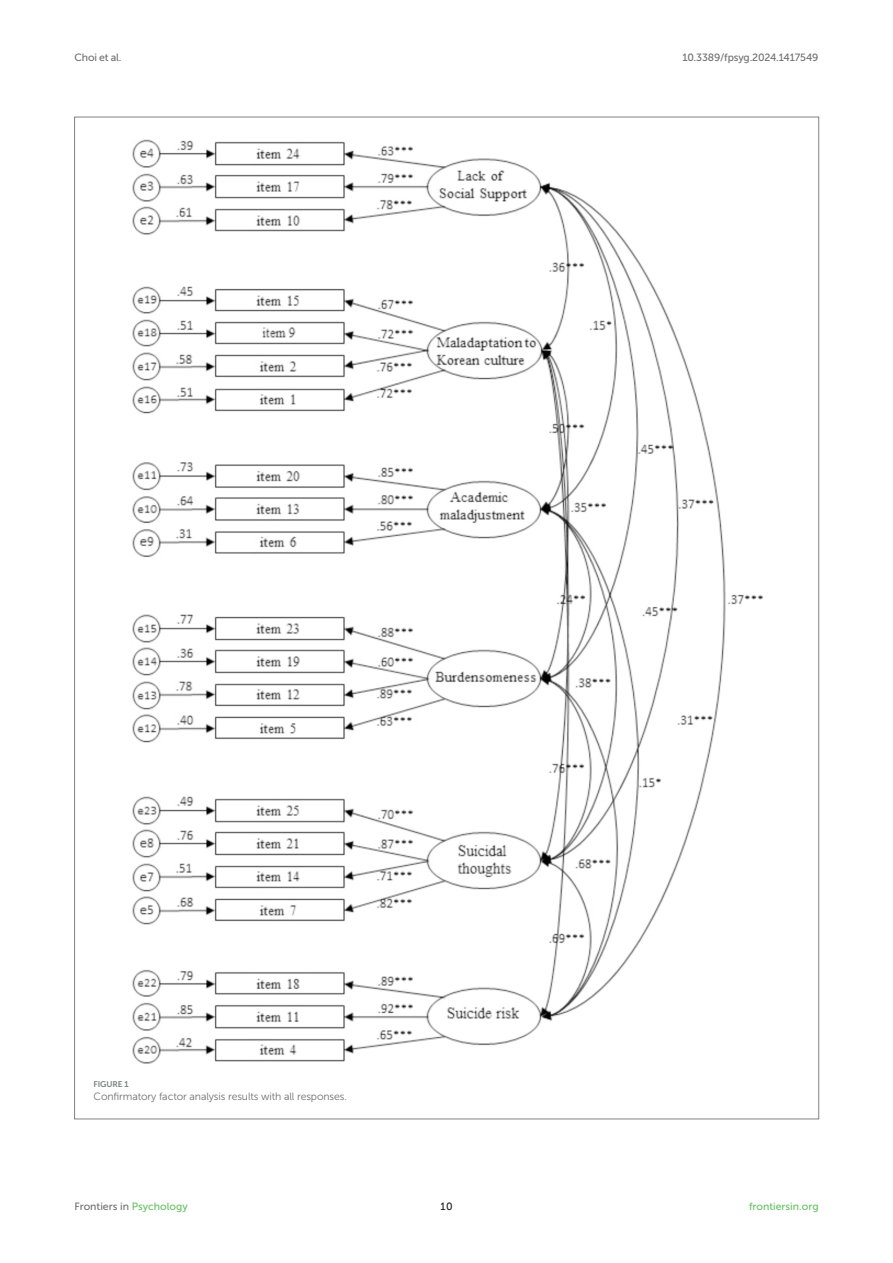
<style>
.page{position:relative;width:893px;height:1263px;background:#fff}
.page>*{position:absolute;margin:0;border:0;box-sizing:border-box;transform-origin:0 0}
.t1{font:10.5px "Museo Sans 500";letter-spacing:-.015em;color:#706f70}
.FIG_LEG{font:10.5px "Museo Sans 300";letter-spacing:-.01em;color:#706f70}
.t2{font:10.5px "Museo Sans 500";color:#65c161}
.t3{font:10.5px "Museo Sans 500";color:#1b1c1b}
.FIG_HD{font:8.25px "Museo Sans 700";letter-spacing:-.01em;color:#7e7f7f}
.s1{color:#65c161}
</style>
<div class="page">
<img style="left:132px;top:139px;width:631px;height:925px">
<p class="t1" style="left:74px;top:51px;width:49px">Choi et al.</p>
<p class="t1" style="left:682px;top:51px;width:138px">10.3389/fpsyg.2024.1417549</p>
<p class="FIG_HD" style="left:94px;top:1079px;width:37px">FIGURE 1</p>
<p class="FIG_LEG" style="left:94px;top:1091px;width:255px">Confirmatory factor analysis results with all responses.</p>
<p class="t1" style="left:74px;top:1200px;width:115px">Frontiers in <span class="s1">Psychology</span></p>
<p class="t3" style="left:440px;top:1200px;width:14px">10</p>
<p class="t2" style="left:749px;top:1200px;width:71px">frontiersin.org</p>
</div>
